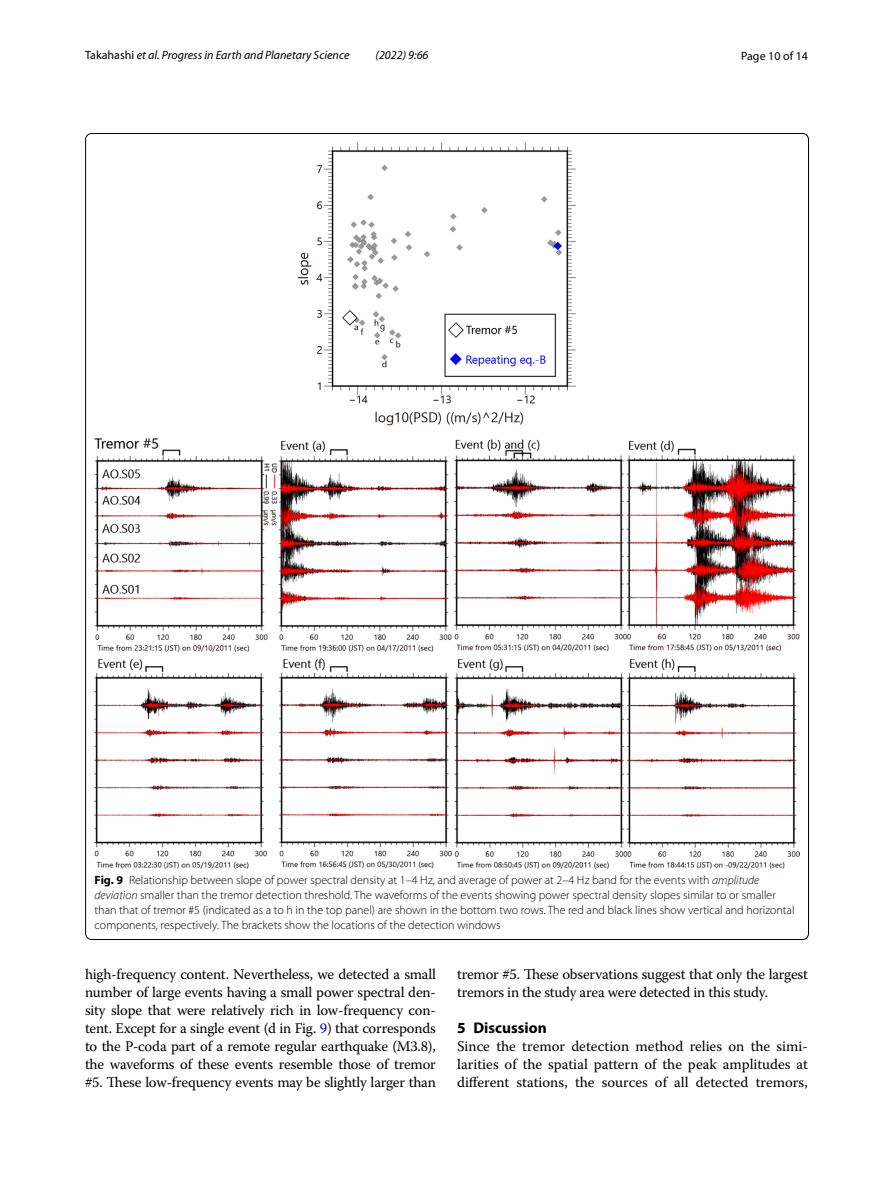
<style>
.page{position:relative;width:893px;height:1187px;background:#fff}
.page>*{position:absolute;margin:0;border:0;box-sizing:border-box;transform-origin:0 0}
.t1{font:700 15.45px "Myriad Pro";color:#000}
.t2{font:14.7px/18px "Warnock Pro";letter-spacing:-.015em;color:#000;text-align:justify}
.t3{font:300 12px/15px "Myriad Pro";color:#000}
.t4{font:italic 12px "Myriad Pro";color:#000}
.t5{font:12px "Myriad Pro";color:#000}
.s1{font-style:normal}
.s2{font-weight:700}
.s3{font-style:italic}
.s4{color:#00f}
</style>
<div class="page">
<img style="left:94px;top:142px;width:706px;height:726px">
<p class="t4" style="left:85px;top:48px;width:266px"><span class="s1">Takahashi</span> et al. Progress in Earth and Planetary Science</p>
<p class="t4" style="left:376px;top:48px;width:54px">(2022) 9:66</p>
<p class="t5" style="left:741px;top:48px;width:68px">Page 10 of 14</p>
<p class="t3" style="left:95px;top:872px;width:701px"><span class="s2">Fig. 9</span> Relationship between slope of power spectral density at 1–4 Hz, and average of power at 2–4 Hz band for the events with <span class="s3">amplitude deviation</span> smaller than the tremor detection threshold. The waveforms of the events showing power spectral density slopes similar to or smaller than that of tremor #5 (indicated as a to h in the top panel) are shown in the bottom two rows. The red and black lines show vertical and horizontal components, respectively. The brackets show the locations of the detection windows</p>
<p class="t2" style="left:85px;top:965px;width:352px">high-frequency content. Nevertheless, we detected a small number of large events having a small power spectral den&shy;sity slope that were relatively rich in low-frequency con&shy;tent. Except for a single event (d in Fig. <span class="s4">9</span>) that corresponds to the P-coda part of a remote regular earthquake (M3.8), the waveforms of these events resemble those of tremor #5. These low-frequency events may be slightly larger than</p>
<p class="t2" style="left:457px;top:965px;width:352px">tremor #5. These observations suggest that only the largest tremors in the study area were detected in this study.</p>
<p class="t1" style="left:457px;top:1017px;width:91px">5 Discussion</p>
<p class="t2" style="left:457px;top:1037px;width:352px">Since the tremor detection method relies on the simi&shy;larities of the spatial pattern of the peak amplitudes at different stations, the sources of all detected tremors,</p>
</div>
